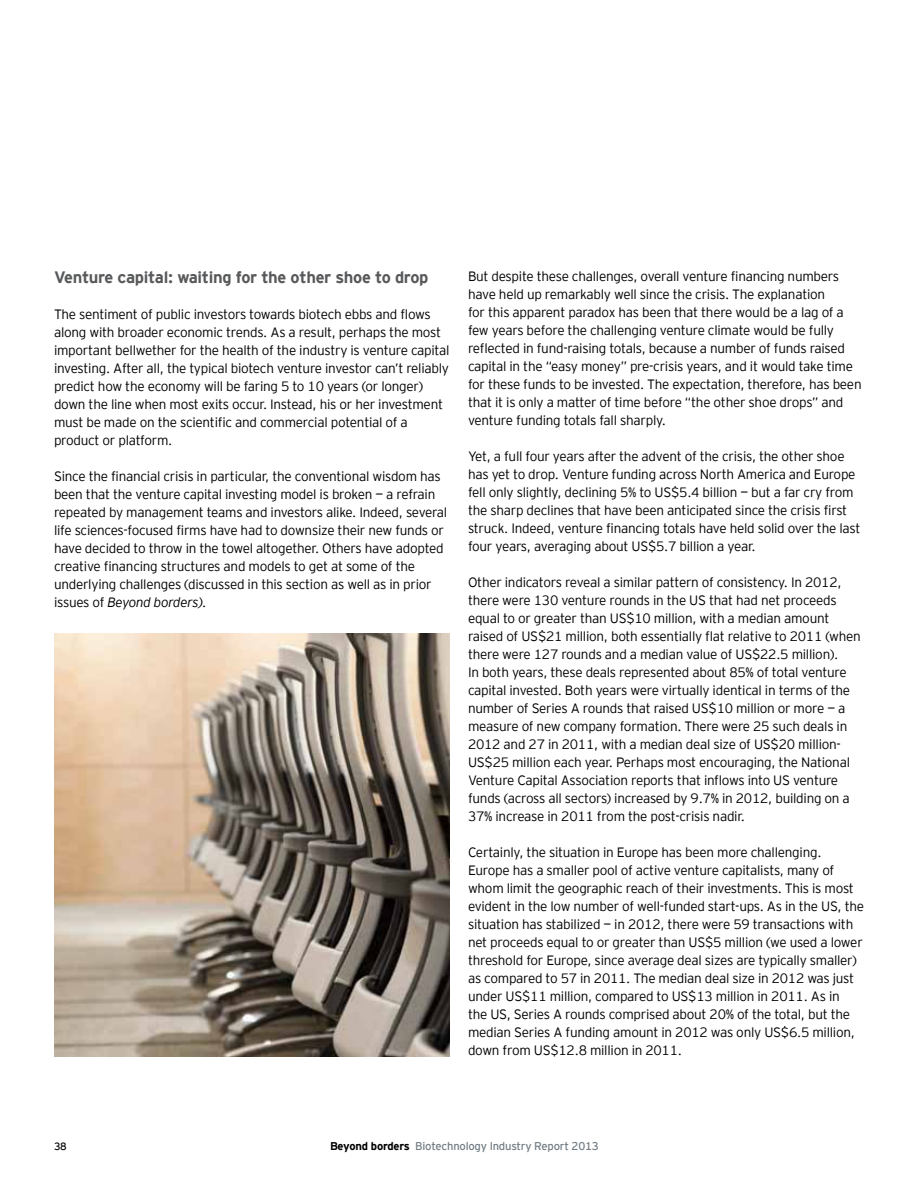
<style>
.page{position:relative;width:918px;height:1188px;background:#fff}
.page>*{position:absolute;margin:0;border:0;box-sizing:border-box;transform-origin:0 0}
.t1{font:700 16.5px "EY Interstate";letter-spacing:-.02em;color:#58595b}
.t2{font:300 13.5px/18px "EY Interstate";letter-spacing:-.02em;color:#000}
.t3{font:11.25px "EY Interstate";letter-spacing:-.02em;color:#727d84}
.t4{font:10.5px "EY Interstate";color:#000}
.s1{font-style:italic}
.s2{font-weight:700;color:#000}
</style>
<div class="page">
<img style="left:54px;top:634px;width:396px;height:422px">
<p class="t1" style="left:54px;top:265px;width:376px">Venture capital: waiting for the other shoe to drop</p>
<p class="t2" style="left:54px;top:305px;width:397px">The sentiment of public investors towards biotech ebbs and flows along with broader economic trends. As a result, perhaps the most important bellwether for the health of the industry is venture capital investing. After all, the typical biotech venture investor can’t reliably predict how the economy will be faring 5 to 10 years (or longer) down the line when most exits occur. Instead, his or her investment must be made on the scientific and commercial potential of a product or platform.</p>
<p class="t2" style="left:54px;top:467px;width:395px">Since the financial crisis in particular, the conventional wisdom has been that the venture capital investing model is broken — a refrain repeated by management teams and investors alike. Indeed, several life sciences-focused firms have had to downsize their new funds or have decided to throw in the towel altogether. Others have adopted creative financing structures and models to get at some of the underlying challenges (discussed in this section as well as in prior issues of <span class="s1">Beyond borders)</span>.</p>
<p class="t2" style="left:468px;top:266px;width:395px">But despite these challenges, overall venture financing numbers have held up remarkably well since the crisis. The explanation<br>for this apparent paradox has been that there would be a lag of a few years before the challenging venture climate would be fully reflected in fund-raising totals, because a number of funds raised capital in the “easy money” pre-crisis years, and it would take time for these funds to be invested. The expectation, therefore, has been that it is only a matter of time before “the other shoe drops” and venture funding totals fall sharply.</p>
<p class="t2" style="left:468px;top:446px;width:394px">Yet, a full four years after the advent of the crisis, the other shoe has yet to drop. Venture funding across North America and Europe fell only slightly, declining 5% to US$5.4 billion — but a far cry from the sharp declines that have been anticipated since the crisis first struck. Indeed, venture financing totals have held solid over the last four years, averaging about US$5.7 billion a year.</p>
<p class="t2" style="left:468px;top:572px;width:394px">Other indicators reveal a similar pattern of consistency. In 2012, there were 130 venture rounds in the US that had net proceeds equal to or greater than US$10 million, with a median amount raised of US$21 million, both essentially flat relative to 2011 (when there were 127 rounds and a median value of US$22.5 million).<br>In both years, these deals represented about 85% of total venture capital invested. Both years were virtually identical in terms of the number of Series A rounds that raised US$10 million or more — a measure of new company formation. There were 25 such deals in 2012 and 27 in 2011, with a median deal size of US$20 million-US$25 million each year. Perhaps most encouraging, the National Venture Capital Association reports that inflows into US venture funds (across all sectors) increased by 9.7% in 2012, building on a 37% increase in 2011 from the post-crisis nadir.</p>
<p class="t2" style="left:468px;top:842px;width:398px">Certainly, the situation in Europe has been more challenging.<br>Europe has a smaller pool of active venture capitalists, many of whom limit the geographic reach of their investments. This is most evident in the low number of well-funded start-ups. As in the US, the situation has stabilized — in 2012, there were 59 transactions with net proceeds equal to or greater than US$5 million (we used a lower threshold for Europe, since average deal sizes are typically smaller) as compared to 57 in 2011. The median deal size in 2012 was just under US$11 million, compared to US$13 million in 2011. As in<br>the US, Series A rounds comprised about 20% of the total, but the median Series A funding amount in 2012 was only US$6.5 million, down from US$12.8 million in 2011.</p>
<p class="t4" style="left:54px;top:1139px;width:14px">38</p>
<p class="t3" style="left:330px;top:1138px;width:270px"><span class="s2">Beyond borders</span> Biotechnology Industry Report 2013</p>
</div>
